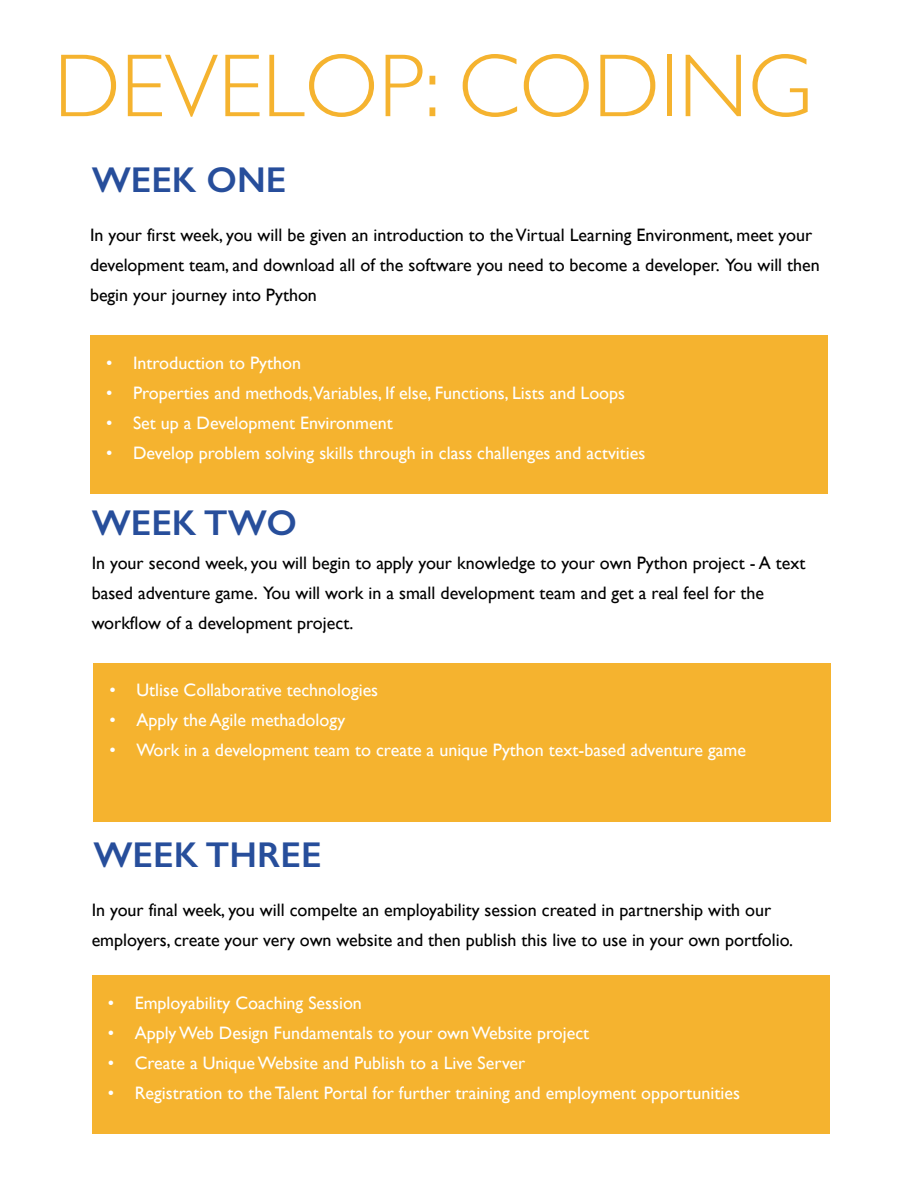
<style>
.page{position:relative;width:918px;height:1188px;background:#fff}
.page>*{position:absolute;margin:0;border:0;box-sizing:border-box;transform-origin:0 0}
.t1{font:300 90px "Gill Sans";color:#f5b32f}
.t2{font:600 36px "Gill Sans";color:#274e9b}
.t3{font:18px/30px "Gill Sans";color:#000}
.t4{font:18px "Gill Sans";color:#fff}
</style>
<div class="page">
<div style="left:90px;top:336px;width:738px;height:158px;background:#f5b32f"></div>
<div style="left:93px;top:663px;width:738px;height:159px;background:#f5b32f"></div>
<div style="left:92px;top:976px;width:738px;height:158px;background:#f5b32f"></div>
<h1 class="t1" style="left:54px;top:16px;width:760px">DEVELOP: CODING</h1>
<h2 class="t2" style="left:92px;top:158px;width:196px">WEEK ONE</h2>
<p class="t3" style="left:90px;top:220px;width:731px">In your first week, you will be given an introduction to the Virtual Learning Environment, meet your development team, and download all of the software you need to become a developer. You will then begin your journey into Python</p>
<p class="t4" style="left:106px;top:352px;width:196px">• Introduction to Python</p>
<p class="t4" style="left:106px;top:382px;width:521px">• Properties and methods,Variables, If else, Functions, Lists and Loops</p>
<p class="t4" style="left:106px;top:412px;width:288px">• Set up a Development Environment</p>
<p class="t4" style="left:106px;top:442px;width:541px">• Develop problem solving skills through in class challenges and actvities</p>
<h2 class="t2" style="left:92px;top:501px;width:207px">WEEK TWO</h2>
<p class="t3" style="left:92px;top:548px;width:715px">In your second week, you will begin to apply your knowledge to your own Python project - A text based adventure game. You will work in a small development team and get a real feel for the workflow of a development project.</p>
<p class="t4" style="left:109px;top:680px;width:270px">• Utlise Collaborative technologies</p>
<p class="t4" style="left:109px;top:710px;width:237px">• Apply the Agile methadology</p>
<p class="t4" style="left:109px;top:740px;width:638px">• Work in a development team to create a unique Python text-based adventure game</p>
<h2 class="t2" style="left:93px;top:833px;width:230px">WEEK THREE</h2>
<p class="t3" style="left:92px;top:895px;width:703px">In your final week, you will compelte an employability session created in partnership with our employers, create your very own website and then publish this live to use in your own portfolio.</p>
<p class="t4" style="left:108px;top:992px;width:256px">• Employability Coaching Session</p>
<p class="t4" style="left:108px;top:1022px;width:483px">• Apply Web Design Fundamentals to your own Website project</p>
<p class="t4" style="left:108px;top:1052px;width:419px">• Create a Unique Website and Publish to a Live Server</p>
<p class="t4" style="left:108px;top:1082px;width:634px">• Registration to the Talent Portal for further training and employment opportunities</p>
</div>
